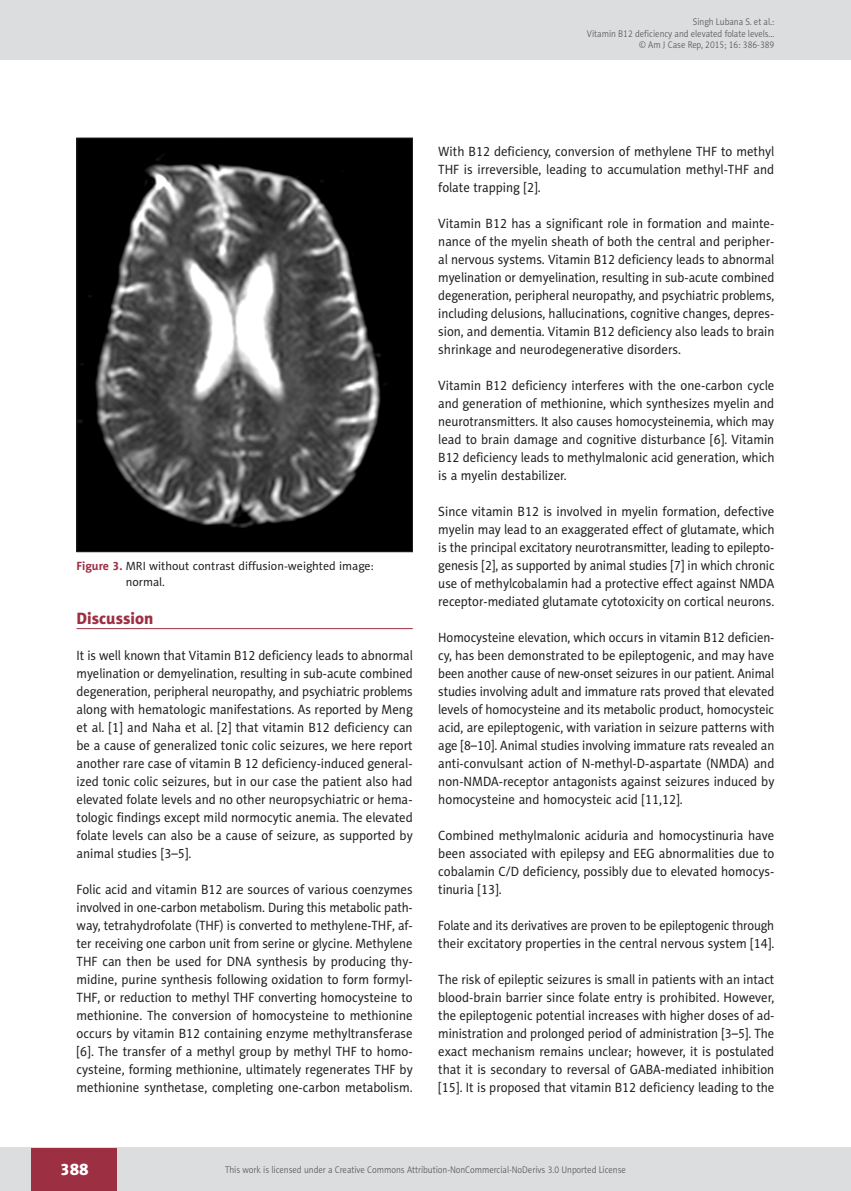
<style>
.page{position:relative;width:851px;height:1191px;background:#fff}
.page>*{position:absolute;margin:0;border:0;box-sizing:border-box;transform-origin:0 0}
.AJCR_Headline_1{font:16.5px "Naomi Sans EFN Heavy";color:#9d2f42}
.t1{font:16.5px "Naomi Sans EFN Heavy";color:#fff}
.AJCR_Body{font:13.5px/18px "Naomi Sans EFN";color:#231f20;text-align:justify;scale:.95 1}
.AJCR_Body-2{font:13.5px/18px "Naomi Sans EFN";color:#231f20;text-align:justify;scale:.94 1}
.AJCR_Body-3{font:13.5px/18px "Naomi Sans EFN";color:#231f20;scale:.92 1}
.AJCR_Rycina_tytul{font:12px/15.8px "Naomi Sans EFN";color:#231f20}
.AJCR_pagina_zywa{font:9.75px/11.2px "Naomi Sans EFN Light";color:#57585a;text-align:right;scale:.9 1}
.AJCR_pagina_sygnatur{font:9.75px "Naomi Sans EFN Light";color:#57585a;scale:.9 1}
.s1{font-weight:700;color:#9d2f42}
</style>
<div class="page">
<hr style="left:77px;top:628px;width:335px;height:1px;background:#9d2f42">
<img style="left:79px;top:140px;width:331px;height:410px">
<div style="left:77px;top:138px;width:335px;height:414px;border:1px solid #231f20"></div>
<div style="left:0;top:1148px;width:850px;height:43px;background:#dcdddf"></div>
<div style="left:32px;top:1147px;width:85px;height:43px;background:#9d2f42"></div>
<div style="left:0;top:0;width:850px;height:60px;background:#dcdddf"></div>
<hr style="left:850px;top:0;width:1px;height:60px;background:#dcdddf">
<p class="AJCR_pagina_zywa" style="left:587px;top:16px;width:210px">Singh Lubana S. et al.:<br>Vitamin B12 deficiency and elevated folate levels...</p>
<p class="AJCR_pagina_sygnatur" style="left:639px;top:39px;width:152px">© Am J Case Rep, 2015; 16: 386-389</p>
<p class="AJCR_Rycina_tytul" style="left:126px;top:558px;width:249px;text-indent:-49px"><span class="s1">Figure 3.</span> MRI without contrast diffusion-weighted image: normal.</p>
<p class="AJCR_Headline_1" style="left:77px;top:608px;width:78px">Discussion</p>
<p class="AJCR_Body-2" style="left:77px;top:646px;width:359px">It is well known that Vitamin B12 deficiency leads to abnormal myelination or demyelination, resulting in sub-acute combined degeneration, peripheral neuropathy, and psychiatric problems along with hematologic manifestations. As reported by Meng et al. [1] and Naha et al. [2] that vitamin B12 deficiency can be a cause of generalized tonic colic seizures, we here report another rare case of vitamin B 12 deficiency-induced general&shy;ized tonic colic seizures, but in our case the patient also had elevated folate levels and no other neuropsychiatric or hema&shy;tologic findings except mild normocytic anemia. The elevated folate levels can also be a cause of seizure, as supported by animal studies [3–5].</p>
<p class="AJCR_Body" style="left:77px;top:880px;width:355px">Folic acid and vitamin B12 are sources of various coenzymes involved in one-carbon metabolism. During this metabolic path&shy;way, tetrahydrofolate (THF) is converted to methylene-THF, af&shy;ter receiving one carbon unit from serine or glycine. Methylene THF can then be used for DNA synthesis by producing thy&shy;midine, purine synthesis following oxidation to form formyl-THF, or reduction to methyl THF converting homocysteine to methionine. The conversion of homocysteine to methionine occurs by vitamin B12 containing enzyme methyltransferase [6]. The transfer of a methyl group by methyl THF to homo&shy;cysteine, forming methionine, ultimately regenerates THF by methionine synthetase, completing one-carbon metabolism.</p>
<p class="AJCR_Body" style="left:438px;top:142px;width:355px">With B12 deficiency, conversion of methylene THF to methyl THF is irreversible, leading to accumulation methyl-THF and folate trapping [2].</p>
<p class="AJCR_Body" style="left:438px;top:214px;width:355px">Vitamin B12 has a significant role in formation and mainte&shy;nance of the myelin sheath of both the central and peripher&shy;al nervous systems. Vitamin B12 deficiency leads to abnormal myelination or demyelination, resulting in sub-acute combined degeneration, peripheral neuropathy, and psychiatric problems, including delusions, hallucinations, cognitive changes, depres&shy;sion, and dementia. Vitamin B12 deficiency also leads to brain shrinkage and neurodegenerative disorders.</p>
<p class="AJCR_Body" style="left:438px;top:376px;width:355px">Vitamin B12 deficiency interferes with the one-carbon cycle and generation of methionine, which synthesizes myelin and neurotransmitters. It also causes homocysteinemia, which may lead to brain damage and cognitive disturbance [6]. Vitamin B12 deficiency leads to methylmalonic acid generation, which is a myelin destabilizer.</p>
<p class="AJCR_Body" style="left:438px;top:502px;width:355px">Since vitamin B12 is involved in myelin formation, defective myelin may lead to an exaggerated effect of glutamate, which is the principal excitatory neurotransmitter, leading to epilepto&shy;genesis [2], as supported by animal studies [7] in which chronic use of methylcobalamin had a protective effect against NMDA receptor-mediated glutamate cytotoxicity on cortical neurons.</p>
<p class="AJCR_Body-2" style="left:438px;top:628px;width:359px">Homocysteine elevation, which occurs in vitamin B12 deficien&shy;cy, has been demonstrated to be epileptogenic, and may have been another cause of new-onset seizures in our patient. Animal studies involving adult and immature rats proved that elevated levels of homocysteine and its metabolic product, homocysteic acid, are epileptogenic, with variation in seizure patterns with age [8–10]. Animal studies involving immature rats revealed an anti-convulsant action of N-methyl-D-aspartate (NMDA) and non-NMDA-receptor antagonists against seizures induced by homocysteine and homocysteic acid [11,12].</p>
<p class="AJCR_Body" style="left:438px;top:826px;width:355px">Combined methylmalonic aciduria and homocystinuria have been associated with epilepsy and EEG abnormalities due to cobalamin C/D deficiency, possibly due to elevated homocys&shy;tinuria [13].</p>
<p class="AJCR_Body-3" style="left:438px;top:916px;width:367px">Folate and its derivatives are proven to be epileptogenic through their excitatory properties in the central nervous system [14].</p>
<p class="AJCR_Body-2" style="left:438px;top:970px;width:359px">The risk of epileptic seizures is small in patients with an intact blood-brain barrier since folate entry is prohibited. However, the epileptogenic potential increases with higher doses of ad&shy;ministration and prolonged period of administration [3–5]. The exact mechanism remains unclear; however, it is postulated that it is secondary to reversal of GABA-mediated inhibition [15]. It is proposed that vitamin B12 deficiency leading to the</p>
<p class="t1" style="left:60px;top:1159px;width:30px">388</p>
<p class="AJCR_pagina_zywa" style="left:225px;top:1164px;width:447px">This work is licensed under a Creative Commons Attribution-NonCommercial-NoDerivs 3.0 Unported License</p>
</div>
